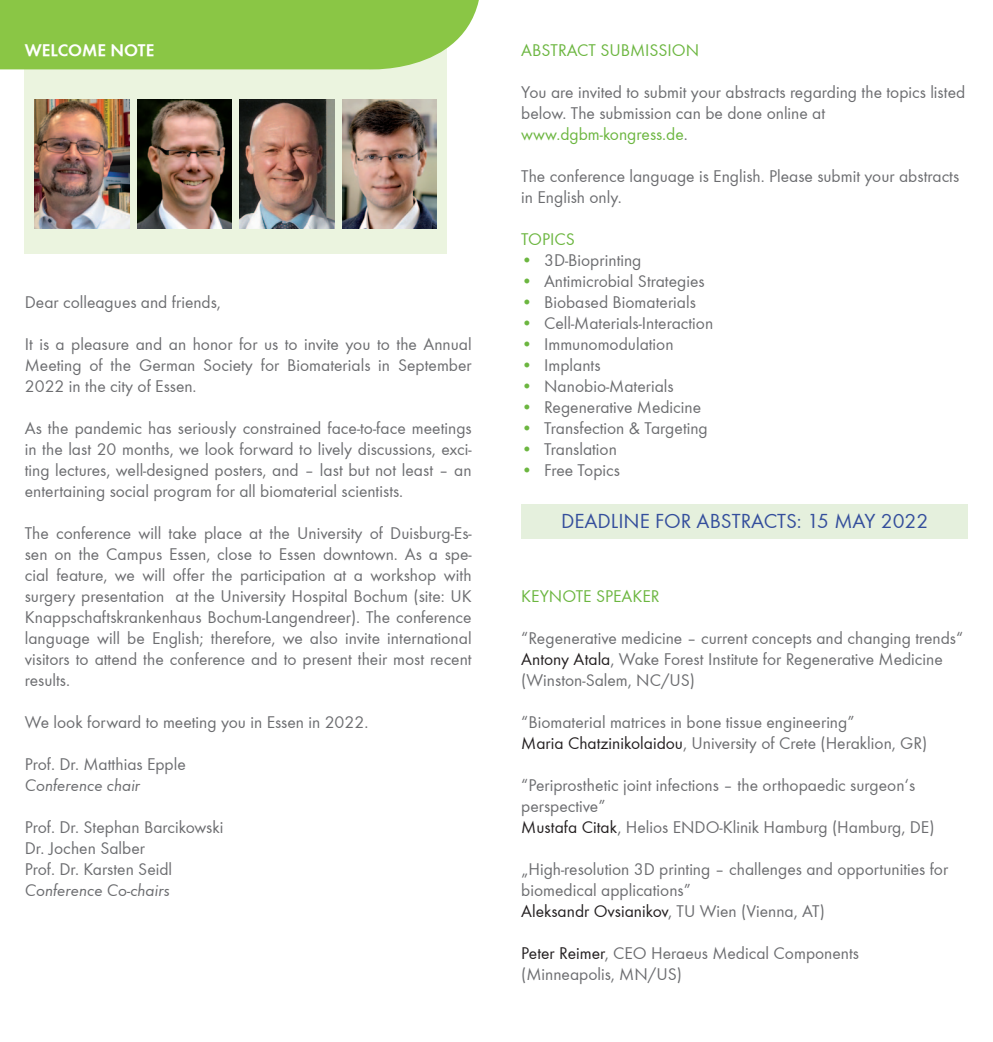
<style>
.page{position:relative;width:993px;height:1042px;background:#fff}
.page>*{position:absolute;margin:0;border:0;box-sizing:border-box;transform-origin:0 0}
.t1{font:21px "Function";color:#344e9c}
.t2{font:17.5px/21px "Function";color:#6c6d70}
.t3{font:17.5px "Function";color:#6cb640}
.t4{font:italic 17.5px "Function";color:#6c6d70}
.t5{font:700 17.5px "Function";color:#fff}
.s1{color:#6cb640}
.s2{color:#231f20}
</style>
<div class="page">
<div style="left:521px;top:504px;width:446px;height:35px;background:#e5f0dd"></div>
<div style="left:25px;top:0;width:421px;height:253px;background:#ebf4df"></div>
<svg style="left:0;top:0;width:479px;height:75px;background:#96cc59"></svg>
<img style="left:137px;top:99px;width:94px;height:129px">
<img style="left:240px;top:99px;width:94px;height:129px">
<img style="left:342px;top:99px;width:95px;height:129px">
<img style="left:35px;top:99px;width:94px;height:129px">
<p class="t5" style="left:25px;top:40px;width:57px">WELCOME</p>
<p class="t5" style="left:110px;top:40px;width:12px">NOTE</p>
<p class="t2" style="left:25px;top:291px;width:197px">Dear colleagues and friends,</p>
<p class="t2" style="left:25px;top:333px;width:448px;text-align:justify">It is a pleasure and an honor for us to invite you to the Annual Meeting of the German Society for Biomaterials in September 2022 in the city of Essen.</p>
<p class="t2" style="left:25px;top:417px;width:448px;text-align:justify">As the pandemic has seriously constrained face-to-face meetings in the last 20 months, we look forward to lively discussions, exci&shy;ting lectures, well-designed posters, and – last but not least – an entertaining social program for all biomaterial scientists.</p>
<p class="t2" style="left:25px;top:522px;width:448px;text-align:justify">The conference will take place at the University of Duisburg-Es&shy;sen on the Campus Essen, close to Essen downtown. As a spe&shy;cial feature, we will offer the participation at a workshop with surgery presentation at the University H ospital Bochum (site: UK Knappschaftskrankenhaus Bochum-Langendreer). The conference language will be English; therefore, we also invite international visitors to attend the conference and to present their most recent results.</p>
<p class="t2" style="left:25px;top:711px;width:345px">We look forward to meeting you in Essen in 2022.</p>
<p class="t2" style="left:25px;top:753px;width:162px">Prof. Dr. Matthias Epple</p>
<p class="t4" style="left:25px;top:775px;width:117px">Conference chair</p>
<p class="t2" style="left:25px;top:816px;width:200px">Prof. Dr. Stephan Barcikowski<br>Dr. Jochen Salber<br>Prof. Dr. Karsten Seidl</p>
<p class="t4" style="left:25px;top:880px;width:147px">Conference Co-chairs</p>
<p class="t3" style="left:521px;top:40px;width:157px">ABSTRACT SUBMI SSION</p>
<p class="t2" style="left:521px;top:81px;width:445px">You are invited to submit your abstracts regarding the topics listed below. The submission can be done online at <span class="s1">www.dgbm-kongress.de</span>.</p>
<p class="t2" style="left:521px;top:165px;width:439px">The conference language is English. Please submit your abstracts in English only.</p>
<p class="t3" style="left:521px;top:229px;width:44px">Topics</p>
<p class="t2" style="left:521px;top:249px;width:122px"><span class="s1">•</span> 3D-Bioprinting</p>
<p class="t2" style="left:521px;top:270px;width:185px"><span class="s1">•</span> Antimicrobial Strategies</p>
<p class="t2" style="left:521px;top:291px;width:176px"><span class="s1">•</span> Biobased Biomaterials</p>
<p class="t2" style="left:521px;top:312px;width:193px"><span class="s1">•</span> Cell-Materials-I nteraction</p>
<p class="t2" style="left:521px;top:333px;width:154px"><span class="s1">•</span> I mmunomodulation</p>
<p class="t2" style="left:521px;top:354px;width:81px"><span class="s1">•</span> I mplants</p>
<p class="t2" style="left:521px;top:375px;width:154px"><span class="s1">•</span> N anobio-Materials</p>
<p class="t2" style="left:521px;top:396px;width:181px"><span class="s1">•</span> Regenerative Medicine</p>
<p class="t2" style="left:521px;top:417px;width:188px"><span class="s1">•</span> Transfection &amp; Targeting</p>
<p class="t2" style="left:521px;top:438px;width:97px"><span class="s1">•</span> Translation</p>
<p class="t2" style="left:521px;top:459px;width:100px"><span class="s1">•</span> Free Topics</p>
<p class="t1" style="left:561px;top:509px;width:369px">Deadline For Abstracts: 15 May 2022</p>
<p class="t3" style="left:521px;top:586px;width:140px">Keynote Speake r</p>
<p class="t2" style="left:521px;top:627px;width:443px">“Regenerative medicine – current concepts and changing trends“<br><span class="s2">Antony Atala</span>, Wake Forest I nstitute for Regenerative Medicine (Winston-Salem, N C/US)</p>
<p class="t2" style="left:521px;top:711px;width:407px">“Biomaterial matrices in bone tissue engineering”<br><span class="s2">Maria Chatzinikolaidou</span>, University of Crete (Heraklion, GR)</p>
<p class="t2" style="left:521px;top:774px;width:414px">“Periprosthetic joint infections – the orthopaedic surgeon‘s perspective”<br><span class="s2">Mustafa Citak</span>, Helios EN DO-Klinik Hamburg (Hamburg, DE)</p>
<p class="t2" style="left:521px;top:858px;width:428px">„H igh-resolution 3D printing – challenges and opportunities for biomedical applications”<br><span class="s2">Aleksandr Ovsianikov</span>, TU Wien (Vienna, AT)</p>
<p class="t2" style="left:521px;top:942px;width:339px"><span class="s2">Peter Reimer</span>, CEO Heraeus Medical Components (Minneapolis, MN/US)</p>
</div>
